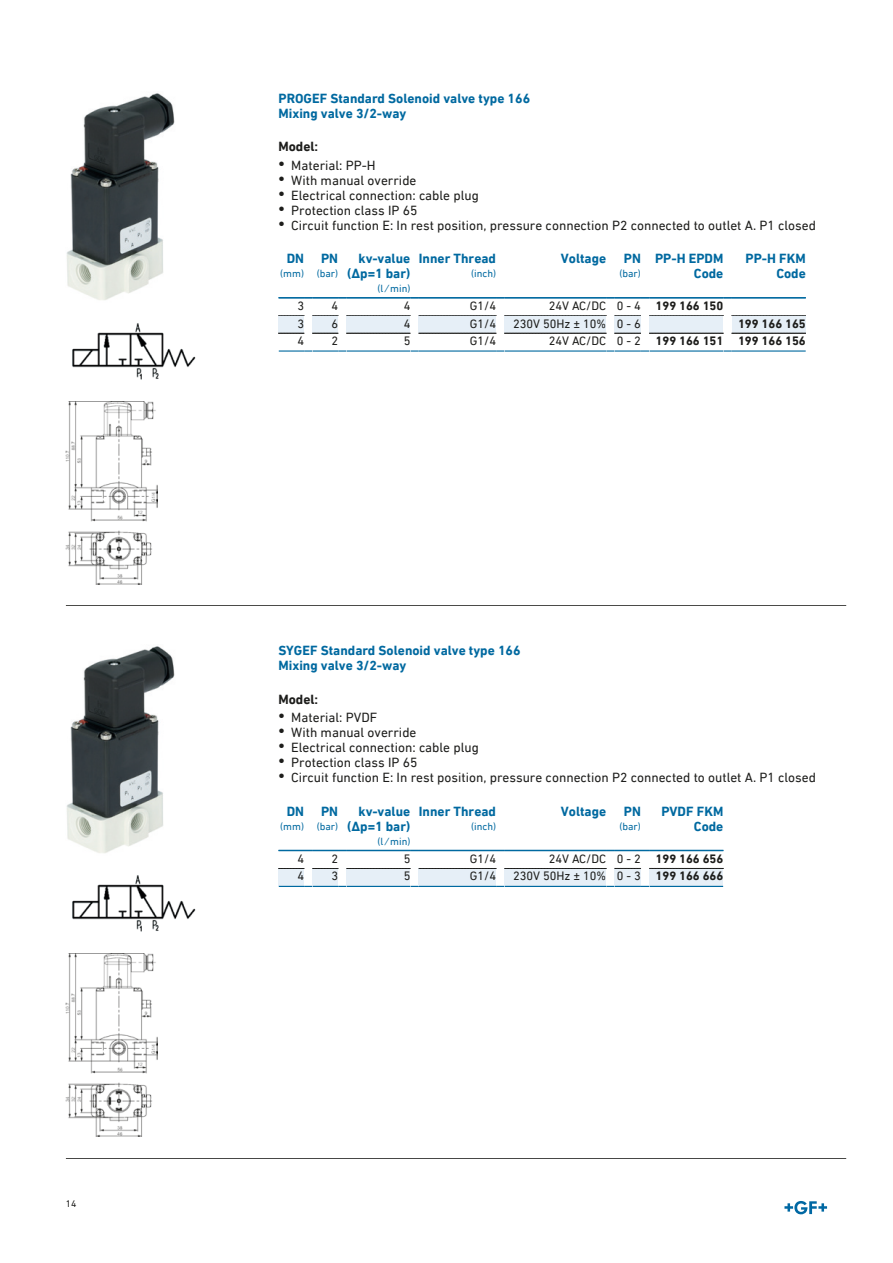
<style>
.page{position:relative;width:893px;height:1263px;background:#fff}
.page>*{position:absolute;margin:0;border:0;box-sizing:border-box;transform-origin:0 0}
.t1{font:13.5px "DIN Next W1 G";color:#1d1d1b}
.t2{font:700 13.5px/15px "DIN Next W1 G";color:#0069a0;text-align:right}
.t3{font:700 13.5px "DIN Next W1 G";color:#1d1d1b}
.t4{font:12.3px "DIN Next W1 G";color:#1d1d1b}
.t5{font:700 12.3px "DIN Next W1 G";color:#1d1d1b}
.t6{font:10.5px "DIN Next W1 G";color:#0069a0}
.t7{font:9.75px "DIN Next W1 G";color:#1d1d1b}
.s1{font-family:"Arial Unicode MS";font-size:18px}
.s2{font-weight:700}
.s3{font-weight:400}
</style>
<div class="page">
<svg style="left:784px;top:1201px;width:43px;height:13px"></svg>
<hr style="left:66px;top:605px;width:780px;height:1px;background:#1d1d1b">
<img style="left:66px;top:93px;width:109px;height:207px">
<img style="left:72px;top:323px;width:124px;height:57px">
<img style="left:66px;top:401px;width:91px;height:183px">
<hr style="left:347px;top:297px;width:63px;height:1px;background:#0069a0">
<hr style="left:419px;top:297px;width:77px;height:1px;background:#0069a0">
<hr style="left:505px;top:297px;width:101px;height:1px;background:#0069a0">
<hr style="left:649px;top:297px;width:74px;height:1px;background:#0069a0">
<hr style="left:732px;top:297px;width:74px;height:1px;background:#0069a0">
<svg style="left:279px;top:297px;width:68px;height:2px"></svg>
<hr style="left:347px;top:298px;width:63px;height:1px;background:#0069a0">
<svg style="left:410px;top:297px;width:9px;height:2px"></svg>
<hr style="left:419px;top:298px;width:77px;height:1px;background:#0069a0">
<svg style="left:496px;top:297px;width:9px;height:2px"></svg>
<hr style="left:505px;top:298px;width:101px;height:1px;background:#0069a0">
<svg style="left:606px;top:297px;width:43px;height:2px"></svg>
<hr style="left:649px;top:298px;width:74px;height:1px;background:#0069a0">
<svg style="left:723px;top:297px;width:9px;height:2px"></svg>
<hr style="left:732px;top:298px;width:74px;height:1px;background:#0069a0">
<div style="left:279px;top:316px;width:25px;height:17px;background:#e6eff7"></div>
<div style="left:313px;top:316px;width:25px;height:17px;background:#e6eff7"></div>
<div style="left:347px;top:316px;width:63px;height:17px;background:#e6eff7"></div>
<div style="left:419px;top:316px;width:77px;height:17px;background:#e6eff7"></div>
<div style="left:505px;top:316px;width:101px;height:17px;background:#e6eff7"></div>
<div style="left:615px;top:316px;width:26px;height:17px;background:#e6eff7"></div>
<div style="left:649px;top:316px;width:74px;height:17px;background:#e6eff7"></div>
<div style="left:732px;top:316px;width:74px;height:17px;background:#e6eff7"></div>
<svg style="left:279px;top:333px;width:25px;height:1px"></svg>
<svg style="left:313px;top:333px;width:25px;height:1px"></svg>
<svg style="left:347px;top:333px;width:63px;height:1px"></svg>
<svg style="left:419px;top:333px;width:77px;height:1px"></svg>
<svg style="left:505px;top:333px;width:101px;height:1px"></svg>
<svg style="left:615px;top:333px;width:26px;height:1px"></svg>
<svg style="left:649px;top:333px;width:74px;height:1px"></svg>
<svg style="left:732px;top:333px;width:74px;height:1px"></svg>
<svg style="left:279px;top:350px;width:527px;height:2px"></svg>
<hr style="left:66px;top:1158px;width:780px;height:1px;background:#1d1d1b">
<img style="left:66px;top:646px;width:109px;height:207px">
<img style="left:72px;top:875px;width:124px;height:57px">
<img style="left:66px;top:954px;width:91px;height:183px">
<svg style="left:279px;top:850px;width:68px;height:1px"></svg>
<hr style="left:347px;top:850px;width:63px;height:1px;background:#0069a0">
<hr style="left:419px;top:850px;width:77px;height:1px;background:#0069a0">
<hr style="left:505px;top:850px;width:101px;height:1px;background:#0069a0">
<svg style="left:606px;top:850px;width:43px;height:1px"></svg>
<hr style="left:649px;top:850px;width:74px;height:1px;background:#0069a0">
<div style="left:279px;top:868px;width:25px;height:17px;background:#e6eff7"></div>
<svg style="left:279px;top:868px;width:25px;height:1px"></svg>
<div style="left:313px;top:868px;width:25px;height:17px;background:#e6eff7"></div>
<svg style="left:313px;top:868px;width:25px;height:1px"></svg>
<div style="left:347px;top:868px;width:63px;height:17px;background:#e6eff7"></div>
<svg style="left:347px;top:868px;width:63px;height:1px"></svg>
<div style="left:419px;top:868px;width:77px;height:17px;background:#e6eff7"></div>
<svg style="left:419px;top:868px;width:77px;height:1px"></svg>
<div style="left:505px;top:868px;width:101px;height:17px;background:#e6eff7"></div>
<svg style="left:505px;top:868px;width:101px;height:1px"></svg>
<div style="left:615px;top:868px;width:26px;height:17px;background:#e6eff7"></div>
<svg style="left:615px;top:868px;width:26px;height:1px"></svg>
<div style="left:649px;top:868px;width:74px;height:17px;background:#e6eff7"></div>
<svg style="left:649px;top:868px;width:74px;height:1px"></svg>
<svg style="left:279px;top:885px;width:444px;height:2px"></svg>
<p class="t7" style="left:66px;top:1197px;width:12px">14</p>
<p class="t2" style="left:279px;top:91px;width:253px;text-align:left">PROGEF Standard Solenoid valve type 166<br>Mixing valve 3/2-way</p>
<p class="t3" style="left:279px;top:139px;width:41px">Model:</p>
<p class="t1" style="left:279px;top:157px;width:99px"><span class="s1">•</span> Material: PP-H</p>
<p class="t1" style="left:279px;top:172px;width:139px"><span class="s1">•</span> With manual override</p>
<p class="t1" style="left:279px;top:187px;width:202px"><span class="s1">•</span> Electrical connection: cable plug</p>
<p class="t1" style="left:279px;top:202px;width:140px"><span class="s1">•</span> Protection class IP 65</p>
<p class="t1" style="left:279px;top:217px;width:539px"><span class="s1">•</span> Circuit function E: In rest position, pressure connection P2 connected to outlet A. P1 closed</p>
<p class="t2" style="left:287px;top:251px;width:19px">DN</p>
<p class="t6" style="left:280px;top:268px;width:25px">(mm)</p>
<p class="t2" style="left:321px;top:251px;width:19px">PN</p>
<p class="t6" style="left:317px;top:268px;width:23px">(bar)</p>
<p class="t2" style="left:347px;top:251px;width:65px">kv-value (Δp=1 bar)</p>
<p class="t6" style="left:378px;top:283px;width:34px">(l ⁄ min)</p>
<p class="t2" style="left:419px;top:251px;width:79px">Inner Thread</p>
<p class="t6" style="left:471px;top:268px;width:26px">(inch)</p>
<p class="t2" style="left:561px;top:251px;width:47px">Voltage</p>
<p class="t2" style="left:624px;top:251px;width:19px">PN</p>
<p class="t6" style="left:620px;top:268px;width:23px">(bar)</p>
<p class="t2" style="left:655px;top:251px;width:70px">PP-H EPDM<br>Code</p>
<p class="t2" style="left:746px;top:251px;width:62px">PP-H FKM<br>Code</p>
<p class="t4" style="left:297px;top:299px;width:8px">3</p>
<p class="t4" style="left:331px;top:299px;width:8px">4</p>
<p class="t4" style="left:404px;top:299px;width:8px">4</p>
<p class="t4" style="left:470px;top:299px;width:28px">G1/4</p>
<p class="t4" style="left:549px;top:299px;width:176px">24V AC/DC 0 - 4 <span class="s2">199 166 150</span></p>
<p class="t4" style="left:297px;top:316px;width:8px">3</p>
<p class="t4" style="left:331px;top:316px;width:8px">6</p>
<p class="t4" style="left:404px;top:316px;width:8px">4</p>
<p class="t4" style="left:470px;top:316px;width:28px">G1/4</p>
<p class="t4" style="left:513px;top:316px;width:129px">230V 50Hz ± 10% 0 - 6</p>
<p class="t5" style="left:738px;top:316px;width:69px">199 166 165</p>
<p class="t4" style="left:297px;top:334px;width:8px">4</p>
<p class="t4" style="left:331px;top:334px;width:8px">2</p>
<p class="t4" style="left:404px;top:334px;width:8px">5</p>
<p class="t4" style="left:470px;top:334px;width:28px">G1/4</p>
<p class="t5" style="left:549px;top:333px;width:259px"><span class="s3">24V AC/DC 0 - 2</span> 199 166 151 199 166 156</p>
<p class="t2" style="left:279px;top:643px;width:244px;text-align:left">SYGEF Standard Solenoid valve type 166<br>Mixing valve 3/2-way</p>
<p class="t3" style="left:279px;top:691px;width:41px">Model:</p>
<p class="t1" style="left:279px;top:710px;width:100px"><span class="s1">•</span> Material: PVDF</p>
<p class="t1" style="left:279px;top:725px;width:139px"><span class="s1">•</span> With manual override</p>
<p class="t1" style="left:279px;top:740px;width:202px"><span class="s1">•</span> Electrical connection: cable plug</p>
<p class="t1" style="left:279px;top:755px;width:140px"><span class="s1">•</span> Protection class IP 65</p>
<p class="t1" style="left:279px;top:770px;width:539px"><span class="s1">•</span> Circuit function E: In rest position, pressure connection P2 connected to outlet A. P1 closed</p>
<p class="t2" style="left:287px;top:803px;width:19px">DN</p>
<p class="t6" style="left:280px;top:820px;width:25px">(mm)</p>
<p class="t2" style="left:321px;top:803px;width:19px">PN</p>
<p class="t6" style="left:317px;top:820px;width:23px">(bar)</p>
<p class="t2" style="left:347px;top:803px;width:65px">kv-value (Δp=1 bar)</p>
<p class="t6" style="left:378px;top:835px;width:34px">(l ⁄ min)</p>
<p class="t2" style="left:419px;top:803px;width:79px">Inner Thread</p>
<p class="t6" style="left:471px;top:820px;width:26px">(inch)</p>
<p class="t2" style="left:561px;top:803px;width:47px">Voltage</p>
<p class="t2" style="left:624px;top:803px;width:19px">PN</p>
<p class="t6" style="left:620px;top:820px;width:23px">(bar)</p>
<p class="t2" style="left:661px;top:803px;width:63px">PVDF FKM<br>Code</p>
<p class="t4" style="left:297px;top:851px;width:8px">4</p>
<p class="t4" style="left:331px;top:851px;width:8px">2</p>
<p class="t4" style="left:404px;top:851px;width:8px">5</p>
<p class="t4" style="left:470px;top:851px;width:28px">G1/4</p>
<p class="t4" style="left:549px;top:851px;width:176px">24V AC/DC 0 - 2 <span class="s2">199 166 656</span></p>
<p class="t4" style="left:297px;top:869px;width:8px">4</p>
<p class="t4" style="left:331px;top:869px;width:8px">3</p>
<p class="t4" style="left:404px;top:869px;width:8px">5</p>
<p class="t4" style="left:470px;top:869px;width:28px">G1/4</p>
<p class="t4" style="left:513px;top:869px;width:212px">230V 50Hz ± 10% 0 - 3 <span class="s2">199 166 666</span></p>
</div>
